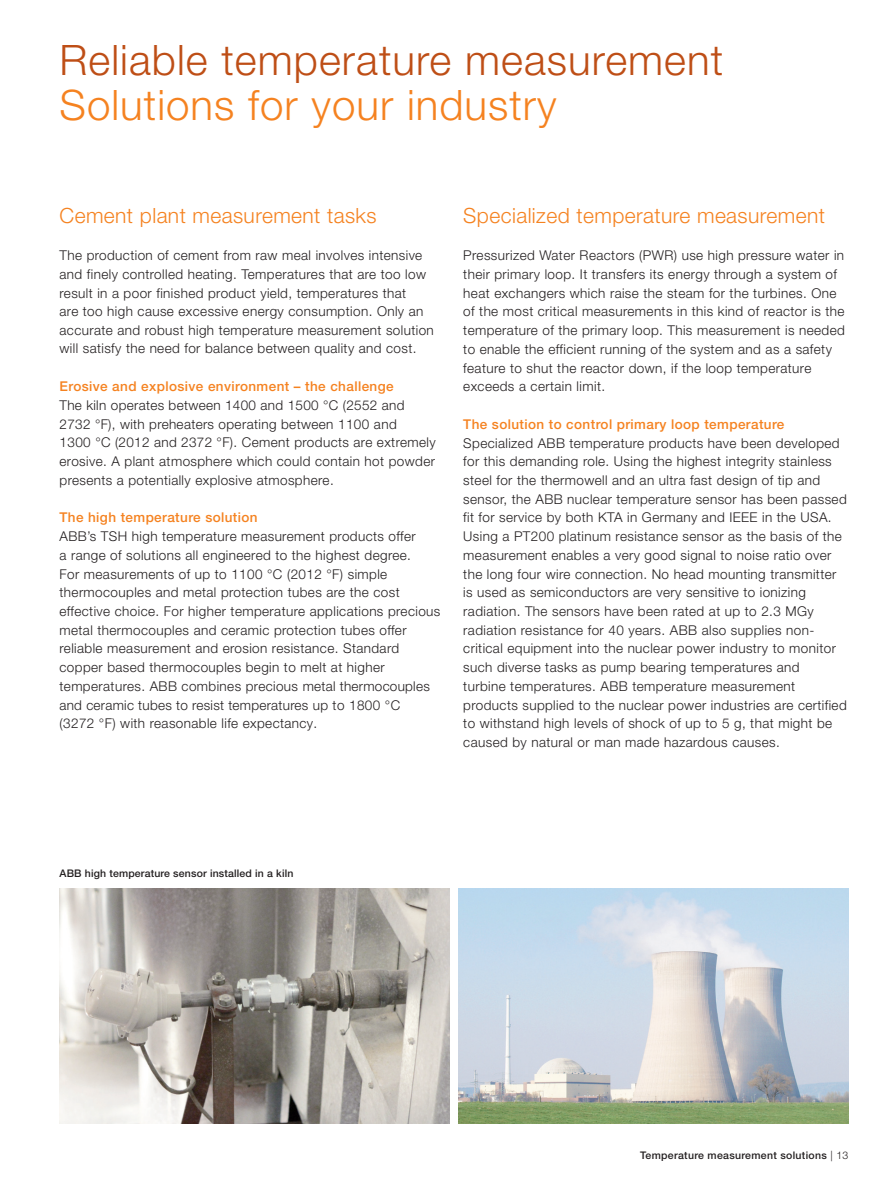
<style>
.page{position:relative;width:893px;height:1191px;background:#fff}
.page>*{position:absolute;margin:0;border:0;box-sizing:border-box;transform-origin:0 0}
.t1{font:300 42px "Helvetica Neue LT Pro";letter-spacing:.025em;color:#be4e16}
.t2{font:300 42px "Helvetica Neue LT Pro";letter-spacing:.025em;color:#f58220}
.t3{font:300 21px "Helvetica Neue LT Pro";letter-spacing:.02em;color:#f58220}
.t4{font:300 13.5px/18.8px "Helvetica Neue LT Pro";letter-spacing:.03em;color:#231f20}
.t5{font:500 13.5px "Helvetica Neue LT Pro";letter-spacing:.03em;color:#f58220}
.t6{font:500 10.5px "Helvetica Neue LT Pro";letter-spacing:.015em;color:#231f20}
.s1{font-weight:300}
</style>
<div class="page">
<img style="left:459px;top:888px;width:389px;height:235px">
<img style="left:60px;top:888px;width:389px;height:235px">
<h1 class="t1" style="left:60px;top:34px;width:665px">Reliable temperature measurement</h1>
<h1 class="t2" style="left:60px;top:79px;width:499px">Solutions for your industry</h1>
<h2 class="t3" style="left:60px;top:202px;width:319px">Cement plant measurement tasks</h2>
<p class="t4" style="left:60px;top:246px;width:376px">The production of cement from raw meal involves intensive and finely controlled heating. Temperatures that are too low result in a poor finished product yield, temperatures that<br>are too high cause excessive energy consumption. Only an accurate and robust high temperature measurement solution will satisfy the need for balance between quality and cost.</p>
<p class="t5" style="left:60px;top:378px;width:336px">Erosive and explosive environment – the challenge</p>
<p class="t4" style="left:60px;top:395px;width:378px">The kiln operates between 1400 and 1500 °C (2552 and 2732 °F), with preheaters operating between 1100 and<br>1300 °C (2012 and 2372 °F). Cement products are extremely erosive. A plant atmosphere which could contain hot powder presents a potentially explosive atmosphere.</p>
<p class="t5" style="left:60px;top:509px;width:200px">The high temperature solution</p>
<p class="t4" style="left:60px;top:526px;width:382px">ABB’s TSH high temperature measurement products offer<br>a range of solutions all engineered to the highest degree.<br>For measurements of up to 1100 °C (2012 °F) simple thermocouples and metal protection tubes are the cost effective choice. For higher temperature applications precious metal thermocouples and ceramic protection tubes offer reliable measurement and erosion resistance. Standard copper based thermocouples begin to melt at higher temperatures. ABB combines precious metal thermocouples and ceramic tubes to resist temperatures up to 1800 °C<br>(3272 °F) with reasonable life expectancy.</p>
<h2 class="t3" style="left:463px;top:202px;width:363px">Specialized temperature measurement</h2>
<p class="t4" style="left:463px;top:246px;width:383px">Pressurized Water Reactors (PWR) use high pressure water in their primary loop. It transfers its energy through a system of heat exchangers which raise the steam for the turbines. One of the most critical measurements in this kind of reactor is the temperature of the primary loop. This measurement is needed to enable the efficient running of the system and as a safety feature to shut the reactor down, if the loop temperature exceeds a certain limit.</p>
<p class="t5" style="left:463px;top:416px;width:323px">The solution to control primary loop temperature</p>
<p class="t4" style="left:463px;top:433px;width:385px">Specialized ABB temperature products have been developed for this demanding role. Using the highest integrity stainless steel for the thermowell and an ultra fast design of tip and sensor, the ABB nuclear temperature sensor has been passed fit for service by both KTA in Germany and IEEE in the USA.<br>Using a PT200 platinum resistance sensor as the basis of the measurement enables a very good signal to noise ratio over the long four wire connection. No head mounting transmitter is used as semiconductors are very sensitive to ionizing radiation. The sensors have been rated at up to 2.3 MGy radiation resistance for 40 years. ABB also supplies non&shy;critical equipment into the nuclear power industry to monitor such diverse tasks as pump bearing temperatures and<br>turbine temperatures. ABB temperature measurement products supplied to the nuclear power industries are certified to withstand high levels of shock of up to 5 g, that might be caused by natural or man made hazardous causes.</p>
<p class="t6" style="left:60px;top:867px;width:235px">ABB high temperature sensor installed in a kiln</p>
<p class="t6" style="left:640px;top:1148px;width:210px">Temperature measurement solutions <span class="s1">| 13</span></p>
</div>
